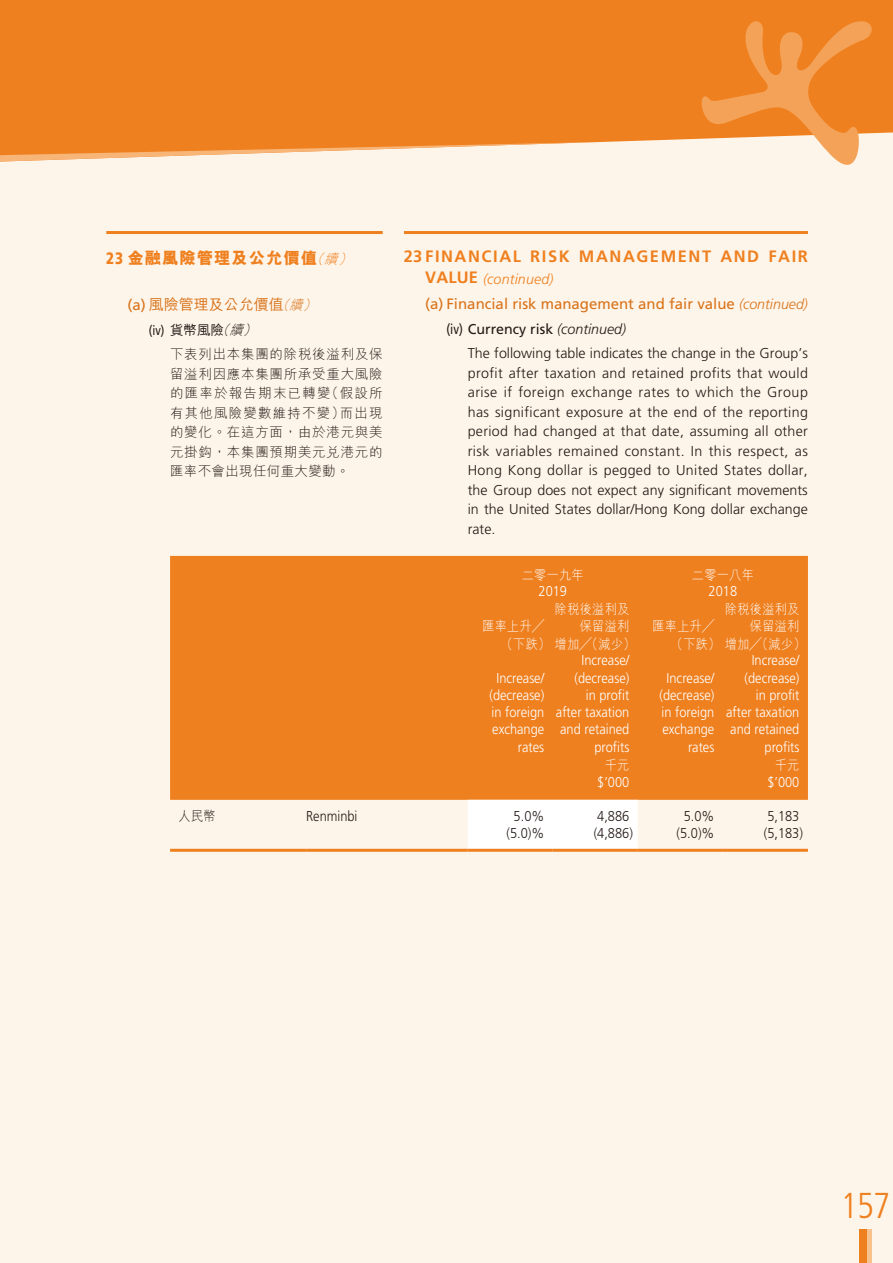
<style>
.page{position:relative;width:893px;height:1263px;background:#fef5ea}
.page>*{position:absolute;margin:0;border:0;box-sizing:border-box;transform-origin:0 0}
.t1{font:300 condensed 36px "Frutiger LT Std";color:#ef801f}
.t2{font:700 16.5px "Frutiger LT Std";letter-spacing:.095em;color:#ef801f}
.t3{font:16.5px "M Hei HK Xbold E Ten B5 H";letter-spacing:.05em;color:#ef801f}
.t4{font:15px "Frutiger LT Std";color:#d8731a}
.t5{font:15px "M Hei HK Medium E Ten B5 H";color:#d8731a}
.t6{font:300 14.25px/19.5px "Frutiger LT Std";color:#231916}
.t7{font:300 14.25px/17.2px "Frutiger LT Std";color:#fff;text-align:right;scale:.9 1}
.t8{font:300 14.25px "Frutiger LT Std";color:#231916;scale:.9 1}
.t9{font:italic 300 14.25px "Frutiger LT Std";letter-spacing:.01em;color:#ef801f}
.t10{font:13.5px/19.5px "M Hei HK Light E Ten B5 H";letter-spacing:.055em;color:#231916;text-align:justify}
.t11{font:13.5px/17.2px "M Hei HK Light E Ten B5 H";letter-spacing:.025em;color:#fff;scale:.9 1}
.t12{font:13.5px "Frutiger LT Std";color:#231916;scale:.8 1}
.t13{font:13.5px "M Hei HK Light E Ten B5 H";letter-spacing:.055em;color:#231916;scale:.9 1}
.s1{font-family:"Frutiger LT Std";font-weight:900}
.s2{font-family:"M Hei HK Light E Ten B5 H";font-style:italic;font-size:13.5px}
.s3{font-family:"Frutiger LT Std"}
.s4{font-family:"M Hei HK Medium E Ten B5 H"}
.s5{font-family:"M Hei HK Light E Ten B5 H";font-style:italic}
.s6{font-weight:700;font-style:normal;font-size:16.5px}
.s7{font-weight:300;font-style:italic;font-size:14.25px}
.s8{font-weight:400}
.s9{font-style:italic}
</style>
<div class="page">
<div style="left:0;top:0;width:893px;height:142px;background:#ef801f"></div>
<svg style="left:701px;top:17px;width:175px;height:148px"></svg>
<svg style="left:0;top:142px;width:600px;height:20px"></svg>
<div style="left:859px;top:1229px;width:8px;height:34px;background:#ef801f"></div>
<div style="left:867px;top:1229px;width:5px;height:34px;background:#f8c28e"></div>
<hr style="left:106px;top:231px;width:277px;height:3px;background:#ef801f">
<hr style="left:404px;top:231px;width:404px;height:3px;background:#ef801f">
<div style="left:170px;top:556px;width:638px;height:244px;background:#ef801f"></div>
<div style="left:468px;top:800px;width:170px;height:49px;background:#fff"></div>
<hr style="left:170px;top:849px;width:136px;height:3px;background:#ef801f">
<hr style="left:306px;top:849px;width:162px;height:3px;background:#ef801f">
<hr style="left:468px;top:849px;width:85px;height:3px;background:#ef801f">
<hr style="left:553px;top:849px;width:85px;height:3px;background:#ef801f">
<hr style="left:638px;top:849px;width:85px;height:3px;background:#ef801f">
<hr style="left:723px;top:849px;width:85px;height:3px;background:#ef801f">
<p class="t3" style="left:106px;top:251px;width:251px"><span class="s1">23</span> 金融風險管理及公允價值<span class="s2">（續）</span></p>
<p class="t5" style="left:128px;top:299px;width:194px"><span class="s3">(a)</span> 風險管理及公允價值<span class="s2">（續）</span></p>
<p class="t12" style="left:149px;top:324px;width:141px">(iv) <span class="s4">貨幣風險</span><span class="s5">（續）</span></p>
<p class="t10" style="left:170px;top:346px;width:214px">下表列出本集團的除稅後溢利及保留溢利因應本集團所承受重大風險的匯率於報告期末已轉變（假設所有其他風險變數維持不變）而出現的變化。在這方面，由於港元與美元掛鈎，本集團預期美元兌港元的匯率不會出現任何重大變動。</p>
<p class="t2" style="left:404px;top:249px;width:405px">23 FINANCIAL RISK MANAGEMENT AND FAIR</p>
<p class="t9" style="left:425px;top:272px;width:130px"><span class="s6">VALUE</span> (continued)</p>
<p class="t4" style="left:425px;top:296px;width:384px">(a) Financial risk management and fair value <span class="s7">(continued)</span></p>
<p class="t6" style="left:468px;top:318px;width:342px;line-height:23.7px;text-indent:-21px"><span class="s8">(iv) Currency risk</span> <span class="s9">(continued)<br></span>The following table indicates the change in the Group’s</p>
<p class="t6" style="left:468px;top:364px;width:342px;text-align:justify">profit after taxation and retained profits that would arise if foreign exchange rates to which the Group has significant exposure at the end of the reporting period had changed at that date, assuming all other risk variables remained constant. In this respect, as Hong Kong dollar is pegged to United States dollar, the Group does not expect any significant movements in the United States dollar/Hong Kong dollar exchange rate.</p>
<p class="t11" style="left:522px;top:568px;width:70px">二零一九年</p>
<p class="t11" style="left:692px;top:568px;width:70px">二零一八年</p>
<p class="t7" style="left:538px;top:583px;width:33px">2019</p>
<p class="t7" style="left:709px;top:583px;width:33px">2018</p>
<p class="t11" style="left:501px;top:620px;width:151px;text-indent:-19px">匯率上升╱<br>（下跌）增加╱（減少）</p>
<p class="t11" style="left:555px;top:602px;width:84px;text-align:right">除稅後溢利及保留溢利</p>
<p class="t11" style="left:725px;top:602px;width:84px;text-align:right">除稅後溢利及保留溢利</p>
<p class="t11" style="left:671px;top:620px;width:151px;text-indent:-19px">匯率上升╱<br>（下跌）增加╱（減少）</p>
<p class="t7" style="left:489px;top:670px;width:62px">Increase/ (decrease) in foreign exchange rates</p>
<p class="t7" style="left:556px;top:652px;width:83px">Increase/ (decrease)<br>in profit<br>after taxation and retained profits</p>
<p class="t7" style="left:659px;top:670px;width:62px">Increase/ (decrease) in foreign exchange rates</p>
<p class="t7" style="left:726px;top:652px;width:83px">Increase/ (decrease)<br>in profit<br>after taxation and retained profits</p>
<p class="t11" style="left:605px;top:758px;width:29px">千元</p>
<p class="t11" style="left:775px;top:758px;width:29px">千元</p>
<p class="t7" style="left:597px;top:774px;width:37px">$’000</p>
<p class="t7" style="left:767px;top:774px;width:37px">$’000</p>
<p class="t13" style="left:179px;top:811px;width:43px">人民幣</p>
<p class="t8" style="left:306px;top:809px;width:59px">Renminbi</p>
<p class="t8" style="left:514px;top:809px;width:36px">5.0%</p>
<p class="t8" style="left:597px;top:809px;width:37px">4,886</p>
<p class="t8" style="left:684px;top:809px;width:36px">5.0%</p>
<p class="t8" style="left:767px;top:809px;width:37px">5,183</p>
<p class="t8" style="left:506px;top:826px;width:43px">(5.0)%</p>
<p class="t8" style="left:594px;top:826px;width:45px">(4,886)</p>
<p class="t8" style="left:677px;top:826px;width:43px">(5.0)%</p>
<p class="t8" style="left:764px;top:826px;width:45px">(5,183)</p>
<h1 class="t1" style="left:840px;top:1188px;width:52px">157</h1>
</div>
